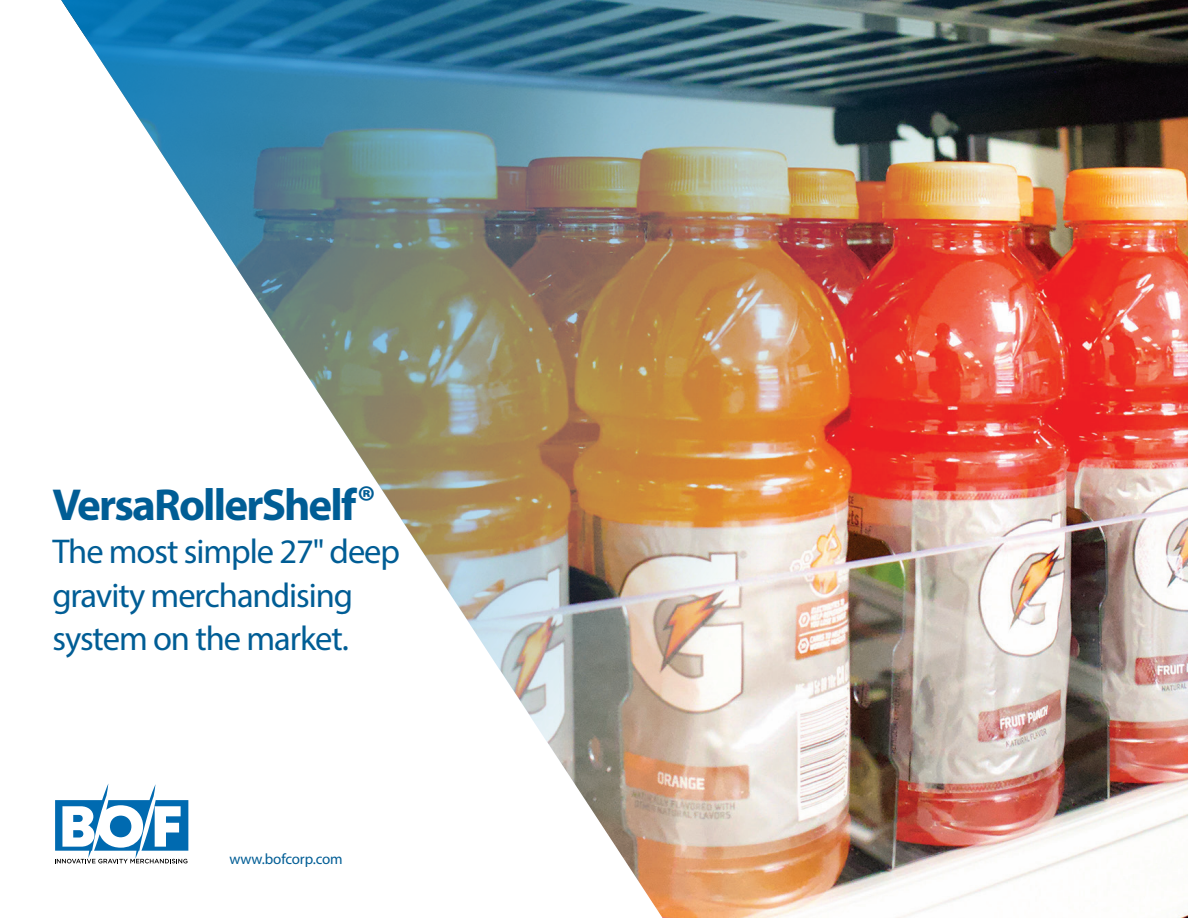
<style>
.page{position:relative;width:1188px;height:918px;background:#fff}
.page>*{position:absolute;margin:0;border:0;box-sizing:border-box;transform-origin:0 0}
.t1{font:700 45px "Myriad Pro";letter-spacing:-.04em;color:#005d95}
.t2{font:34.5px/43.5px "Myriad Pro";letter-spacing:-.03em;color:#005d95}
.t3{font:15px "Myriad Pro";letter-spacing:-.01em;color:#005d95}
.s1{font-size:42px}
</style>
<div class="page">
<img style="left:55px;top:0;width:1133px;height:918px">
<svg style="left:55px;top:783px;width:133px;height:80px"></svg>
<p class="t1" style="left:52px;top:475px;width:325px">VersaRollerShelf<span class="s1">®</span></p>
<p class="t2" style="left:52px;top:529px;width:349px">The most simple 27" deep gravity merchandising system on the market.</p>
<p class="t3" style="left:230px;top:850px;width:115px">www.bofcorp.com</p>
</div>
